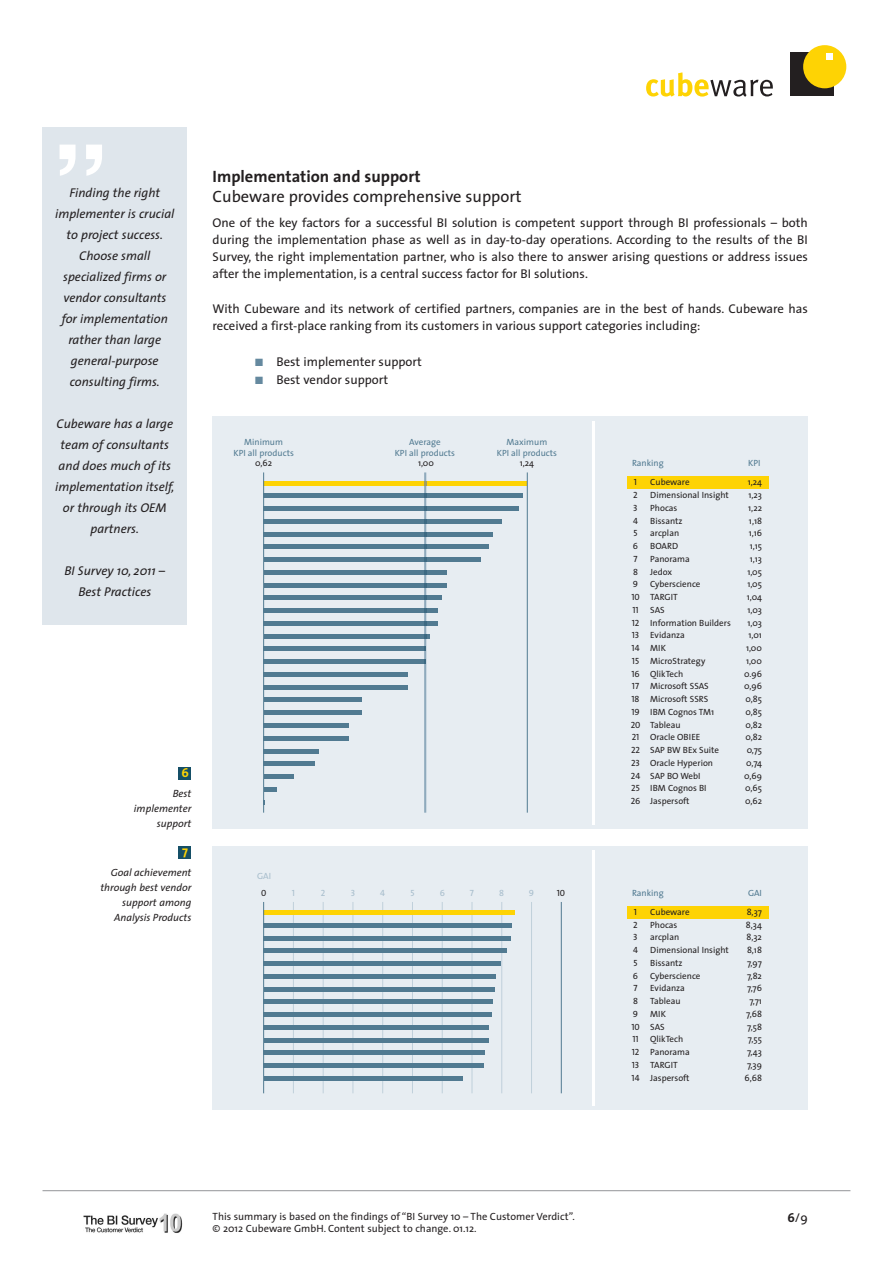
<style>
.page{position:relative;width:893px;height:1263px;background:#fff}
.page>*{position:absolute;margin:0;border:0;box-sizing:border-box;transform-origin:0 0}
.t1{font:16.5px "The Sans";color:#231f20}
.t2{font:700 16.5px "The Sans";color:#231f20}
.t3{font:12.75px/17.2px "The Sans";color:#231f20;text-align:justify}
.t4{font:italic 12.75px/21px "The Sans";color:#231f20;text-align:center}
.t5{font:700 12.75px "The Sans";color:#fed304}
.t6{font:10.5px/12px "The Sans";color:#231f20}
.t7{font:italic 10.5px/15px "The Sans";color:#231f20;text-align:right}
.t8{font:9px/12.8px "The Sans";color:#231f20}
.t9{font:9px/10.5px "The Sans";color:#517a91;text-align:center}
.t10{font:9px/12.8px "The Sans Caps";color:#231f20;text-align:center}
.t11{font:9px "The Sans Caps";color:#a7bdcc}
.t12{font:9px "The Sans";color:#a7bdcc}
.s1{color:#65899f}
.s2{font-weight:700}
</style>
<div class="page">
<div style="left:790px;top:53px;width:43px;height:43px;background:#231f20"></div>
<div style="left:803px;top:45px;width:43px;height:43px;background:#fed304;border-radius:50%"></div>
<svg style="left:827px;top:53px;width:6px;height:6px"></svg>
<svg style="left:646px;top:72px;width:127px;height:25px"></svg>
<div style="left:43px;top:128px;width:144px;height:497px;background:#dfe6ec"></div>
<div style="left:213px;top:417px;width:595px;height:412px;background:#e7edf2"></div>
<div style="left:628px;top:476px;width:141px;height:13px;background:#fed304"></div>
<hr style="left:592px;top:421px;width:2px;height:404px;background:#fff">
<hr style="left:264px;top:481px;width:263px;height:4px;background:#fed304">
<hr style="left:264px;top:494px;width:259px;height:4px;background:#517a91">
<div style="left:264px;top:506px;width:255px;height:5px;background:#517a91"></div>
<hr style="left:264px;top:519px;width:238px;height:4px;background:#517a91">
<hr style="left:264px;top:532px;width:229px;height:4px;background:#517a91">
<hr style="left:264px;top:545px;width:225px;height:4px;background:#517a91">
<div style="left:264px;top:557px;width:216px;height:5px;background:#517a91"></div>
<hr style="left:264px;top:570px;width:182px;height:4px;background:#517a91">
<hr style="left:264px;top:583px;width:182px;height:4px;background:#517a91">
<hr style="left:264px;top:596px;width:178px;height:4px;background:#517a91">
<div style="left:264px;top:608px;width:174px;height:5px;background:#517a91"></div>
<hr style="left:264px;top:621px;width:174px;height:4px;background:#517a91">
<hr style="left:264px;top:634px;width:165px;height:4px;background:#517a91">
<hr style="left:264px;top:647px;width:161px;height:4px;background:#517a91">
<div style="left:264px;top:659px;width:161px;height:5px;background:#517a91"></div>
<hr style="left:264px;top:672px;width:144px;height:4px;background:#517a91">
<hr style="left:264px;top:685px;width:144px;height:4px;background:#517a91">
<hr style="left:264px;top:698px;width:97px;height:4px;background:#517a91">
<hr style="left:264px;top:711px;width:97px;height:4px;background:#517a91">
<div style="left:264px;top:723px;width:85px;height:5px;background:#517a91"></div>
<hr style="left:264px;top:736px;width:85px;height:4px;background:#517a91">
<hr style="left:264px;top:749px;width:55px;height:4px;background:#517a91">
<hr style="left:264px;top:762px;width:51px;height:4px;background:#517a91">
<div style="left:264px;top:774px;width:29px;height:5px;background:#517a91"></div>
<hr style="left:264px;top:787px;width:12px;height:4px;background:#517a91">
<svg style="left:424px;top:472px;width:2px;height:341px"></svg>
<hr style="left:527px;top:472px;width:1px;height:341px;background:#517a91">
<div style="left:179px;top:767px;width:12px;height:13px;background:#154f67"></div>
<hr style="left:263px;top:472px;width:1px;height:341px;background:#517a91">
<div style="left:213px;top:846px;width:595px;height:264px;background:#e7edf2"></div>
<hr style="left:293px;top:902px;width:1px;height:191px;background:#c0d0db">
<hr style="left:323px;top:902px;width:1px;height:191px;background:#c0d0db">
<hr style="left:353px;top:902px;width:1px;height:191px;background:#c0d0db">
<hr style="left:382px;top:902px;width:1px;height:191px;background:#c0d0db">
<hr style="left:412px;top:902px;width:1px;height:191px;background:#c0d0db">
<hr style="left:442px;top:902px;width:1px;height:191px;background:#c0d0db">
<hr style="left:472px;top:902px;width:1px;height:191px;background:#c0d0db">
<hr style="left:501px;top:902px;width:1px;height:191px;background:#c0d0db">
<hr style="left:531px;top:902px;width:1px;height:191px;background:#c0d0db">
<div style="left:628px;top:906px;width:141px;height:12px;background:#fed304"></div>
<hr style="left:592px;top:850px;width:2px;height:256px;background:#fff">
<div style="left:264px;top:910px;width:251px;height:5px;background:#fed304"></div>
<hr style="left:264px;top:923px;width:248px;height:4px;background:#517a91">
<hr style="left:264px;top:936px;width:247px;height:4px;background:#517a91">
<div style="left:264px;top:948px;width:243px;height:5px;background:#517a91"></div>
<div style="left:264px;top:961px;width:237px;height:5px;background:#517a91"></div>
<hr style="left:264px;top:974px;width:232px;height:4px;background:#517a91">
<hr style="left:264px;top:987px;width:231px;height:4px;background:#517a91">
<hr style="left:264px;top:1000px;width:229px;height:4px;background:#517a91">
<div style="left:264px;top:1012px;width:228px;height:5px;background:#517a91"></div>
<hr style="left:264px;top:1025px;width:225px;height:4px;background:#517a91">
<hr style="left:264px;top:1038px;width:224px;height:4px;background:#517a91">
<hr style="left:264px;top:1051px;width:221px;height:4px;background:#517a91">
<div style="left:264px;top:1063px;width:220px;height:5px;background:#517a91"></div>
<hr style="left:264px;top:1076px;width:198px;height:4px;background:#517a91">
<hr style="left:561px;top:902px;width:1px;height:191px;background:#517a91">
<div style="left:179px;top:846px;width:12px;height:13px;background:#154f67"></div>
<hr style="left:263px;top:902px;width:1px;height:191px;background:#517a91">
<svg style="left:60px;top:145px;width:42px;height:31px"></svg>
<hr style="left:43px;top:1190px;width:807px;height:1px;background:#939598">
<img style="left:84px;top:1214px;width:99px;height:19px">
<h2 class="t4" style="left:55px;top:183px;width:121px">Finding the right implementer is crucial to project success.<br>Choose small specialized firms or vendor consultants for implementation rather than large general-purpose consulting firms.</h2>
<h2 class="t4" style="left:55px;top:414px;width:121px">Cubeware has a large team of consultants and does much of its implementation itself, or through its OEM partners.</h2>
<h2 class="t4" style="left:64px;top:561px;width:102px">BI Survey 10, 2011 –<br>Best Practices</h2>
<h2 class="t5" style="left:182px;top:768px;width:9px">6</h2>
<p class="t7" style="left:134px;top:787px;width:59px">Best implementer support</p>
<h2 class="t5" style="left:182px;top:846px;width:7px">7</h2>
<p class="t7" style="left:100px;top:866px;width:92px">Goal achievement through best vendor support among<br>Analysis Products</p>
<h1 class="t2" style="left:213px;top:170px;width:210px">Implementation and support</h1>
<h1 class="t1" style="left:213px;top:190px;width:311px">Cubeware provides comprehensive support</h1>
<p class="t3" style="left:213px;top:215px;width:597px">One of the key factors for a successful BI solution is competent support through BI professionals – both during the implementation phase as well as in day-to-day operations. According to the results of the BI Survey, the right implementation partner, who is also there to answer arising questions or address issues after the implementation, is a central success factor for BI solutions.</p>
<h2 class="t3" style="left:213px;top:301px;width:597px">With Cubeware and its network of certified partners, companies are in the best of hands. Cubeware has received a first-place ranking from its customers in various support categories including:</h2>
<h2 class="t3" style="left:255px;top:354px;width:168px"><span class="s1">■</span> Best implementer support</h2>
<h2 class="t3" style="left:255px;top:372px;width:135px"><span class="s1">■</span> Best vendor support</h2>
<p class="t9" style="left:497px;top:438px;width:62px">Maximum<br>KPI all products</p>
<p class="t8" style="left:520px;top:458px;width:16px">1,24</p>
<p class="t9" style="left:233px;top:438px;width:62px">Minimum<br>KPI all products</p>
<p class="t8" style="left:255px;top:458px;width:18px">0,62</p>
<p class="t9" style="left:632px;top:459px;width:33px">Ranking</p>
<p class="t9" style="left:748px;top:459px;width:14px">KPI</p>
<p class="t9" style="left:395px;top:438px;width:62px">Average<br>KPI all products</p>
<p class="t8" style="left:418px;top:458px;width:17px">1,00</p>
<p class="t12" style="left:257px;top:872px;width:15px">GAI</p>
<p class="t8" style="left:650px;top:477px;width:82px">Cubeware<br>Dimensional Insight<br>Phocas<br>Bissantz<br>arcplan<br>BOARD<br>Panorama<br>Jedox<br>Cyberscience<br>TARGIT<br>SAS<br>Information Builders<br>Evidanza<br>MIK<br>MicroStrategy<br>QlikTech<br>Microsoft SSAS<br>Microsoft SSRS<br>IBM Cognos TM1<br>Tableau<br>Oracle OBIEE<br>SAP BW BEx Suite<br>Oracle Hyperion<br>SAP BO WebI<br>IBM Cognos BI<br>Jaspersoft</p>
<p class="t10" style="left:631px;top:477px;width:11px">1<br>2<br>3<br>4<br>5<br>6<br>7<br>8<br>9<br>10<br>11<br>12<br>13<br>14<br>15<br>16<br>17<br>18<br>19<br>20<br>21<br>22<br>23<br>24<br>25<br>26</p>
<p class="t8" style="left:744px;top:477px;width:19px;text-align:right">1,24<br>1,23<br>1,22<br>1,18<br>1,16<br>1,15<br>1,13<br>1,05<br>1,05<br>1,04<br>1,03<br>1,03<br>1,01<br>1,00<br>1,00<br>0.96<br>0,96<br>0,85<br>0,85<br>0,82<br>0,82<br>0,75<br>0,74<br>0,69<br>0,65<br>0,62</p>
<p class="t10" style="left:261px;top:887px;width:7px">0</p>
<p class="t11" style="left:292px;top:889px;width:5px">1</p>
<p class="t10" style="left:557px;top:887px;width:10px">10</p>
<p class="t9" style="left:632px;top:888px;width:33px">Ranking</p>
<p class="t9" style="left:748px;top:888px;width:15px">GAI</p>
<p class="t11" style="left:321px;top:889px;width:6px">2</p>
<p class="t11" style="left:351px;top:889px;width:6px">3</p>
<p class="t11" style="left:380px;top:889px;width:6px">4</p>
<p class="t11" style="left:410px;top:889px;width:6px">5</p>
<p class="t11" style="left:440px;top:889px;width:7px">6</p>
<p class="t11" style="left:470px;top:889px;width:6px">7</p>
<p class="t11" style="left:499px;top:889px;width:6px">8</p>
<p class="t11" style="left:529px;top:889px;width:7px">9</p>
<p class="t8" style="left:650px;top:906px;width:80px">Cubeware<br>Phocas<br>arcplan<br>Dimensional Insight<br>Bissantz<br>Cyberscience<br>Evidanza<br>Tableau<br>MIK<br>SAS<br>QlikTech<br>Panorama<br>TARGIT<br>Jaspersoft</p>
<p class="t10" style="left:631px;top:906px;width:10px;text-align:left">1<br>2<br>3<br>4<br>5<br>6<br>7<br>8<br>9<br>10<br>11<br>12<br>13<br>14</p>
<p class="t8" style="left:744px;top:906px;width:19px;text-align:center">8,37<br>8,34<br>8,32<br>8,18<br>7,97<br>7,82<br>7,76<br>7,71<br>7,68<br>7,58<br>7,55<br>7,43<br>7,39<br>6,68</p>
<p class="t6" style="left:213px;top:1211px;width:364px">This summary is based on the findings of “BI Survey 10 – The Customer Verdict”. © 2012 Cubeware GmbH. Content subject to change. 01.12.</p>
<h2 class="t3" style="left:787px;top:1210px;width:22px"><span class="s2">6</span>/9</h2>
</div>
